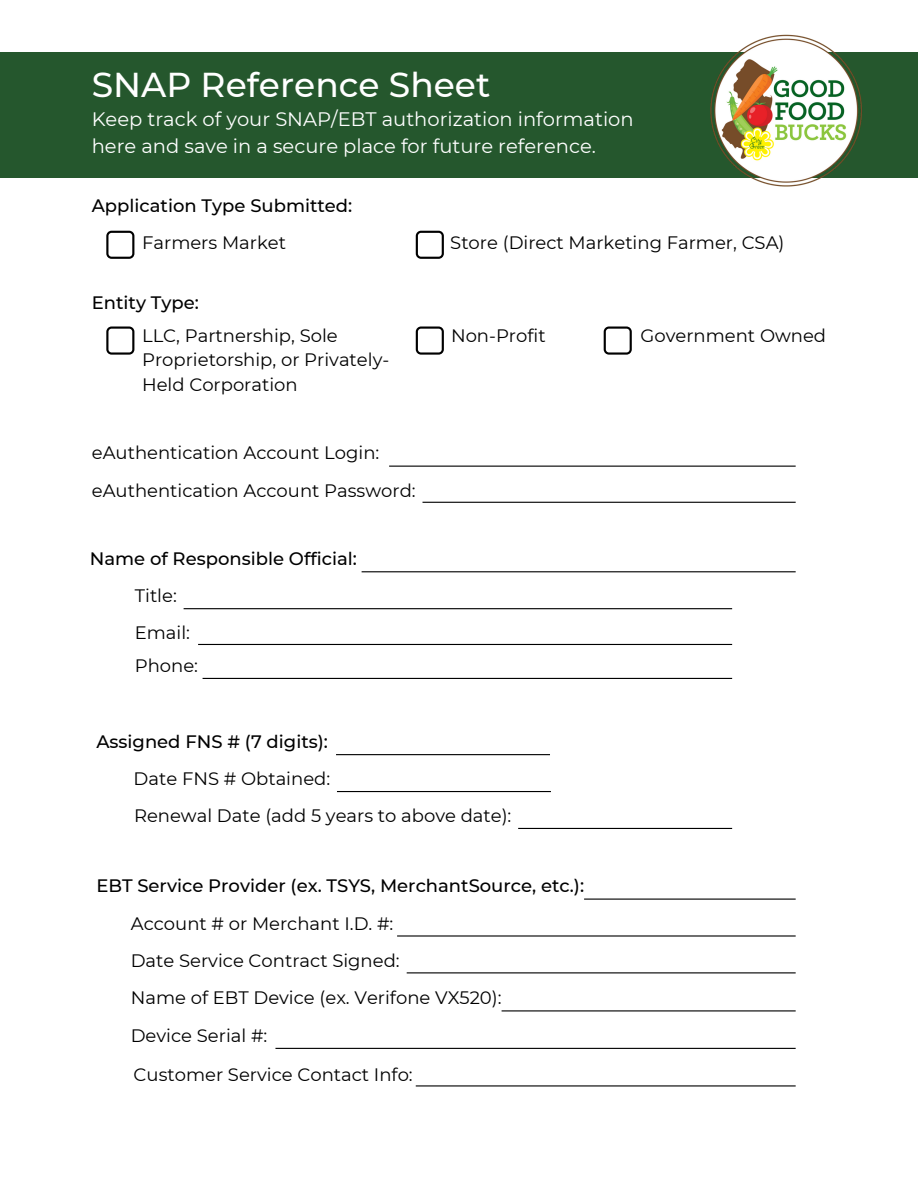
<style>
.page{position:relative;width:918px;height:1188px;background:#fff}
.page>*{position:absolute;margin:0;border:0;box-sizing:border-box;transform-origin:0 0}
.t1{font:500 34.5px "Montserrat";color:#fff}
.t2{font:19.5px/27px "Montserrat";color:#fff}
.t3{font:18px/37.7px "Montserrat";color:#000}
.t4{font:500 18px "Montserrat";color:#000}
</style>
<div class="page">
<div style="left:0;top:53px;width:918px;height:125px;background:#25572d"></div>
<svg style="left:106px;top:327px;width:28px;height:28px"></svg>
<svg style="left:416px;top:327px;width:28px;height:28px"></svg>
<svg style="left:604px;top:327px;width:28px;height:28px"></svg>
<svg style="left:106px;top:231px;width:28px;height:28px"></svg>
<svg style="left:416px;top:231px;width:28px;height:28px"></svg>
<hr style="left:389px;top:466px;width:407px;height:1px;background:#000">
<hr style="left:423px;top:502px;width:373px;height:1px;background:#000">
<hr style="left:362px;top:571px;width:434px;height:1px;background:#000">
<hr style="left:184px;top:608px;width:548px;height:1px;background:#000">
<hr style="left:198px;top:644px;width:534px;height:1px;background:#000">
<hr style="left:203px;top:678px;width:529px;height:1px;background:#000">
<hr style="left:336px;top:754px;width:214px;height:1px;background:#000">
<hr style="left:337px;top:791px;width:214px;height:1px;background:#000">
<hr style="left:518px;top:828px;width:214px;height:1px;background:#000">
<hr style="left:584px;top:899px;width:212px;height:1px;background:#000">
<hr style="left:397px;top:935px;width:399px;height:2px;background:#000">
<hr style="left:407px;top:972px;width:389px;height:1px;background:#000">
<hr style="left:502px;top:1010px;width:294px;height:1px;background:#000">
<hr style="left:275px;top:1048px;width:521px;height:1px;background:#000">
<hr style="left:416px;top:1085px;width:380px;height:2px;background:#000">
<img style="left:700px;top:34px;width:167px;height:153px">
<h1 class="t1" style="left:92px;top:63px;width:400px">SNAP Reference Sheet</h1>
<p class="t2" style="left:92px;top:106px;width:543px">Keep track of your SNAP/EBT authorization information here and save in a secure place for future reference.</p>
<p class="t4" style="left:92px;top:195px;width:262px">Application Type Submitted:</p>
<p class="t3" style="left:142px;top:224px;width:145px">Farmers Market</p>
<p class="t3" style="left:450px;top:224px;width:336px">Store (Direct Marketing Farmer, CSA)</p>
<p class="t4" style="left:92px;top:292px;width:109px">Entity Type:</p>
<p class="t3" style="left:142px;top:323px;width:249px;line-height:24.8px">LLC, Partnership, Sole<br>Proprietorship, or Privately-<br>Held Corporation</p>
<p class="t3" style="left:451px;top:316px;width:96px">Non-Profit</p>
<p class="t3" style="left:641px;top:316px;width:187px">Government Owned</p>
<p class="t3" style="left:92px;top:434px;width:325px;line-height:37.2px">eAuthentication Account Login: eAuthentication Account Password:</p>
<p class="t4" style="left:90px;top:548px;width:269px">Name of Responsible Official:</p>
<p class="t3" style="left:135px;top:577px;width:44px">Title:</p>
<p class="t3" style="left:135px;top:616px;width:65px;line-height:32.8px">Email:<br>Phone:</p>
<p class="t4" style="left:96px;top:731px;width:233px">Assigned FNS # (7 digits):</p>
<p class="t3" style="left:134px;top:760px;width:379px;line-height:36.9px">Date FNS # Obtained:<br>Renewal Date (add 5 years to above date):</p>
<p class="t4" style="left:96px;top:875px;width:489px">EBT Service Provider (ex. TSYS, MerchantSource, etc.):</p>
<p class="t3" style="left:131px;top:905px;width:372px">Account # or Merchant I.D. #:<br>Date Service Contract Signed:<br>Name of EBT Device (ex. Verifone VX520):<br>Device Serial #:<br>Customer Service Contact Info:</p>
</div>
